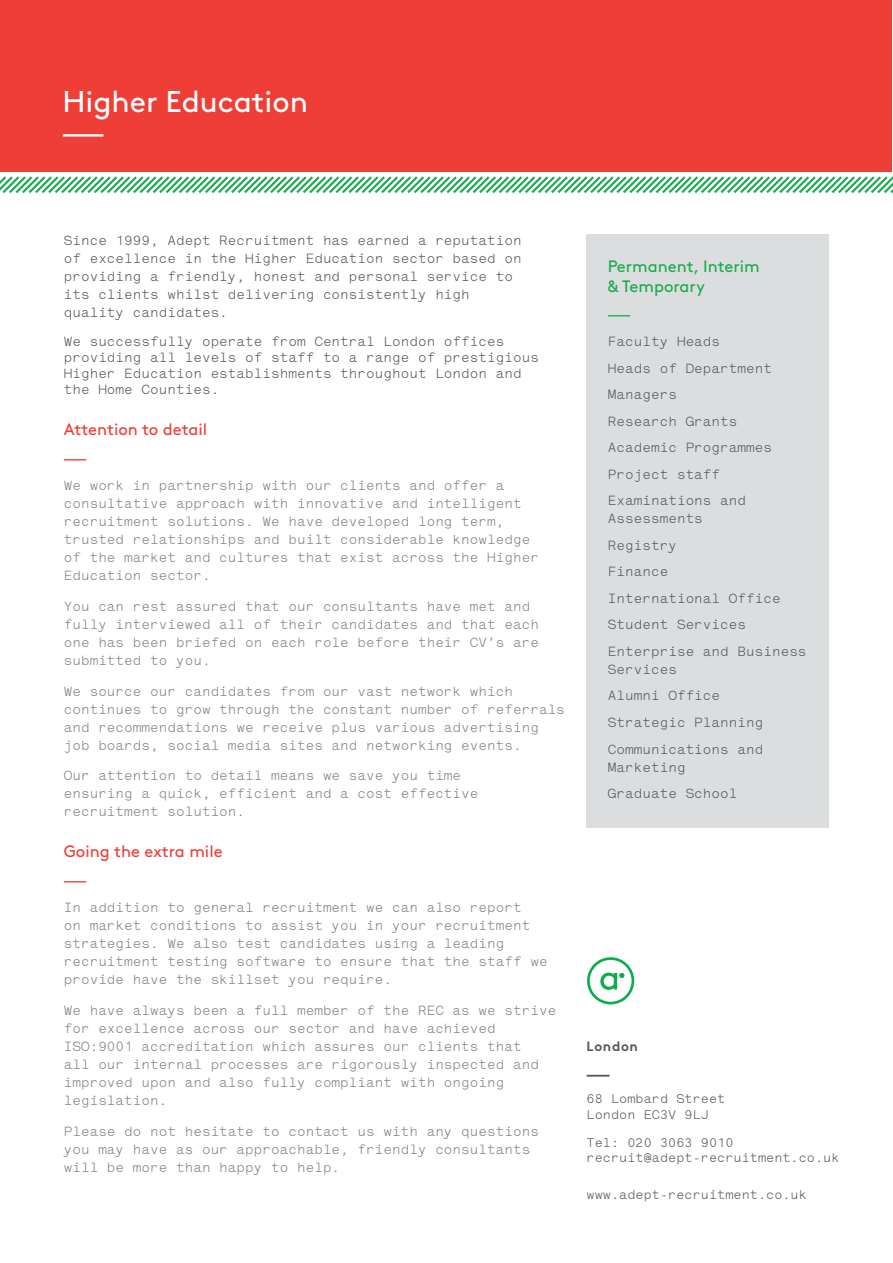
<style>
.page{position:relative;width:893px;height:1263px;background:#fff}
.page>*{position:absolute;margin:0;border:0;box-sizing:border-box;transform-origin:0 0}
.Heading{font:30px "Brown";color:#fff}
.Sub_heading{font:16.5px "Brown";color:#ee3e35}
.Sub_heading-2{font:16.5px/19.8px "Brown";color:#1aab4f}
.Sub_heading-3{font:700 16.5px "Brown";color:#57585a}
.Body_copy{font:700 13.5px/18px "Lettera";color:#808285}
.Intro_copy{font:700 13.5px/18px "Lettera";color:#57585a}
.Body_copy-2{font:700 13.5px/18px "Lettera";color:#57585a}
.details{font:700 13.5px "Brown";letter-spacing:.05em;color:#57585a}
.details-2{font:700 12.75px "Lettera";color:#57585a}
</style>
<div class="page">
<div style="left:0;top:0;width:891px;height:171px;background:#ee3e35"></div>
<svg style="left:0;top:177px;width:893px;height:16px"></svg>
<div style="left:587px;top:234px;width:242px;height:593px;background:#dcdddf"></div>
<svg style="left:587px;top:957px;width:47px;height:47px"></svg>
<p class="Heading" style="left:62px;top:79px;width:247px">Higher Education</p>
<p class="Heading" style="left:62px;top:110px;width:43px">—</p>
<p class="Intro_copy" style="left:64px;top:231px;width:459px">Since 1999, Adept Recruitment has earned a reputation of excellence in the Higher Education sector based on providing a friendly, honest and personal service to its clients whilst delivering consistently high quality candidates.</p>
<p class="Intro_copy" style="left:64px;top:333px;width:477px;line-height:16.2px">We successfully operate from Central London offices providing all levels of staff to a range of prestigious Higher Education establishments throughout London and the Home Counties.</p>
<p class="Sub_heading" style="left:64px;top:417px;width:145px">Attention to detail</p>
<p class="Sub_heading" style="left:64px;top:445px;width:24px">—</p>
<p class="Body_copy" style="left:64px;top:477px;width:477px">We work in partnership with our clients and offer a consultative approach with innovative and intelligent recruitment solutions. We have developed long term, trusted relationships and built considerable knowledge of the market and cultures that exist across the Higher Education sector.</p>
<p class="Body_copy" style="left:64px;top:597px;width:477px">You can rest assured that our consultants have met and fully interviewed all of their candidates and that each one has been briefed on each role before their CV’s are submitted to you.</p>
<p class="Body_copy" style="left:64px;top:682px;width:503px">We source our candidates from our vast network which continues to grow through the constant number of referrals and recommendations we receive plus various advertising job boards, social media sites and networking events.</p>
<p class="Body_copy" style="left:64px;top:767px;width:416px">Our attention to detail means we save you time ensuring a quick, efficient and a cost effective recruitment solution.</p>
<p class="Sub_heading" style="left:64px;top:839px;width:160px">Going the extra mile</p>
<p class="Sub_heading" style="left:64px;top:867px;width:24px">—</p>
<p class="Body_copy" style="left:64px;top:899px;width:485px">In addition to general recruitment we can also report<br>on market conditions to assist you in your recruitment strategies. We also test candidates using a leading recruitment testing software to ensure that the staff we provide have the skillset you require.</p>
<p class="Body_copy" style="left:64px;top:1001px;width:494px">We have always been a full member of the REC as we strive for excellence across our sector and have achieved ISO:9001 accreditation which assures our clients that<br>all our internal processes are rigorously inspected and improved upon and also fully compliant with ongoing legislation.</p>
<p class="Body_copy" style="left:64px;top:1122px;width:477px">Please do not hesitate to contact us with any questions you may have as our approachable, friendly consultants will be more than happy to help.</p>
<p class="Sub_heading-2" style="left:608px;top:255px;width:153px">Permanent, Interim &amp; Temporary</p>
<p class="Sub_heading-2" style="left:608px;top:303px;width:24px">—</p>
<p class="Body_copy-2" style="left:608px;top:333px;width:114px">Faculty Heads</p>
<p class="Body_copy-2" style="left:608px;top:359px;width:166px">Heads of Department</p>
<p class="Body_copy-2" style="left:608px;top:386px;width:71px">Managers</p>
<p class="Body_copy-2" style="left:608px;top:412px;width:131px">Research Grants</p>
<p class="Body_copy-2" style="left:608px;top:439px;width:166px">Academic Programmes</p>
<p class="Body_copy-2" style="left:608px;top:465px;width:114px">Project staff</p>
<p class="Body_copy-2" style="left:608px;top:492px;width:140px">Examinations and<br>Assessments</p>
<p class="Body_copy-2" style="left:608px;top:536px;width:71px">Registry</p>
<p class="Body_copy-2" style="left:608px;top:563px;width:62px">Finance</p>
<p class="Body_copy-2" style="left:608px;top:589px;width:174px">International Office</p>
<p class="Body_copy-2" style="left:608px;top:616px;width:140px">Student Services</p>
<p class="Body_copy-2" style="left:608px;top:642px;width:200px">Enterprise and Business<br>Services</p>
<p class="Body_copy-2" style="left:608px;top:687px;width:114px">Alumni Office</p>
<p class="Body_copy-2" style="left:608px;top:713px;width:157px">Strategic Planning</p>
<p class="Body_copy-2" style="left:608px;top:740px;width:157px">Communications and<br>Marketing</p>
<p class="Body_copy-2" style="left:608px;top:784px;width:131px">Graduate School</p>
<p class="details" style="left:587px;top:1035px;width:53px">London</p>
<p class="Sub_heading-3" style="left:587px;top:1060px;width:25px">—</p>
<p class="details-2" style="left:587px;top:1092px;width:140px">68 Lombard Street</p>
<p class="details-2" style="left:587px;top:1107px;width:124px">London EC3V 9LJ</p>
<p class="details-2" style="left:587px;top:1135px;width:148px">Tel: 020 3063 9010</p>
<p class="details-2" style="left:587px;top:1151px;width:254px">recruit@adept-recruitment.co.uk</p>
<p class="details-2" style="left:587px;top:1187px;width:222px">www.adept-recruitment.co.uk</p>
</div>
